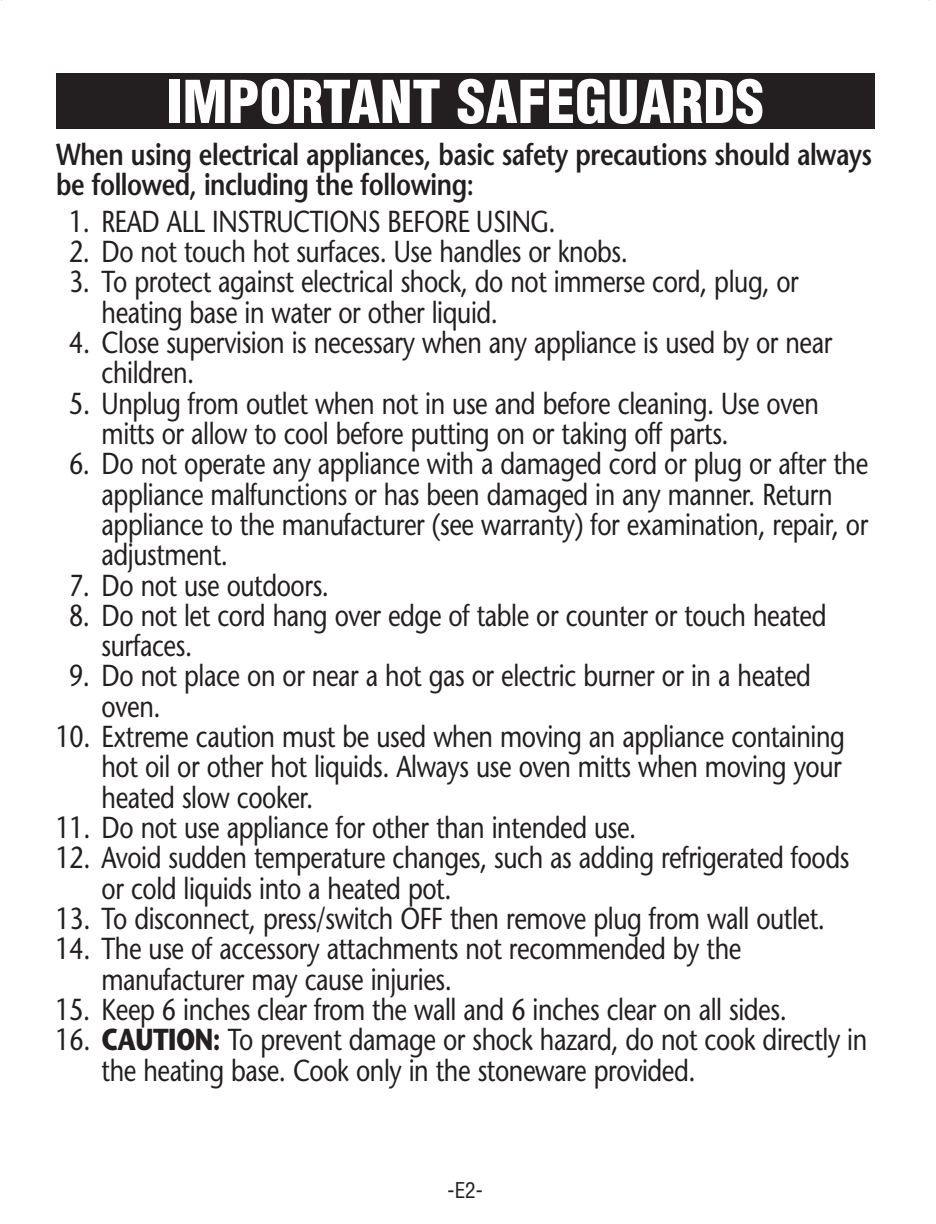
<style>
.page{position:relative;width:936px;height:1224px;background:#fff}
.page>*{position:absolute;margin:0;border:0;box-sizing:border-box;transform-origin:0 0}
.t1{font:900 condensed 57.6px "Helvetica";color:#fff}
.t2{font:30.3px/30.3px "Stone Sans";letter-spacing:-.015em;color:#231f20;scale:.82 1}
.t3{font:600 30.3px/30.3px "Stone Sans";letter-spacing:-.015em;color:#231f20;scale:.82 1}
.t4{font:condensed 21.3px "Helvetica";color:#231f20}
.s1{font-weight:700}
</style>
<div class="page">
<svg style="left:1px;top:0;width:929px;height:129px"></svg>
<p class="t1" style="left:167px;top:65px;width:599px">IMPORTANT SAFEGUARDS</p>
<p class="t3" style="left:56px;top:139px;width:997px">When using electrical appliances, basic safety precautions should always be followed, including the following:</p>
<p class="t2" style="left:69px;top:206px;width:595px">1. READ ALL INSTRUCTIONS BEFORE USING.</p>
<p class="t2" style="left:69px;top:236px;width:683px">2. Do not touch hot surfaces. Use handles or knobs.</p>
<p class="t2" style="left:102px;top:266px;width:852px;text-indent:-32px">3. To protect against electrical shock, do not immerse cord, plug, or heating base in water or other liquid.</p>
<p class="t2" style="left:102px;top:327px;width:893px;text-indent:-32px">4. Close supervision is necessary when any appliance is used by or near children.</p>
<p class="t2" style="left:102px;top:388px;width:876px;text-indent:-32px">5. Unplug from outlet when not in use and before cleaning. Use oven mitts or allow to cool before putting on or taking off parts.</p>
<p class="t2" style="left:102px;top:448px;width:937px;text-indent:-32px">6. Do not operate any appliance with a damaged cord or plug or after the appliance malfunctions or has been damaged in any manner. Return appliance to the manufacturer (see warranty) for examination, repair, or adjustment.</p>
<p class="t2" style="left:69px;top:570px;width:319px">7. Do not use outdoors.</p>
<p class="t2" style="left:102px;top:600px;width:886px;text-indent:-32px">8. Do not let cord hang over edge of table or counter or touch heated surfaces.</p>
<p class="t2" style="left:102px;top:661px;width:867px;text-indent:-32px">9. Do not place on or near a hot gas or electric burner or in a heated oven.</p>
<p class="t2" style="left:102px;top:721px;width:908px;text-align:justify;text-indent:-46px">10. Extreme caution must be used when moving an appliance containing hot oil or other hot liquids. Always use oven mitts when moving your heated slow cooker.</p>
<p class="t2" style="left:56px;top:812px;width:710px">11. Do not use appliance for other than intended use.</p>
<p class="t2" style="left:102px;top:842px;width:914px;text-indent:-46px">12. Avoid sudden temperature changes, such as adding refrigerated foods or cold liquids into a heated pot.</p>
<p class="t2" style="left:56px;top:903px;width:940px">13. To disconnect, press/switch OFF then remove plug from wall outlet.</p>
<p class="t2" style="left:102px;top:933px;width:782px;text-indent:-46px">14. The use of accessory attachments not recommended by the manufacturer may cause injuries.</p>
<p class="t2" style="left:56px;top:994px;width:893px">15. Keep 6 inches clear from the wall and 6 inches clear on all sides.</p>
<p class="t2" style="left:102px;top:1024px;width:935px;text-indent:-46px">16. <span class="s1">CAUTION:</span> To prevent damage or shock hazard, do not cook directly in the heating base. Cook only in the stoneware provided.</p>
<p class="t4" style="left:448px;top:1177px;width:37px">-E2-</p>
</div>
